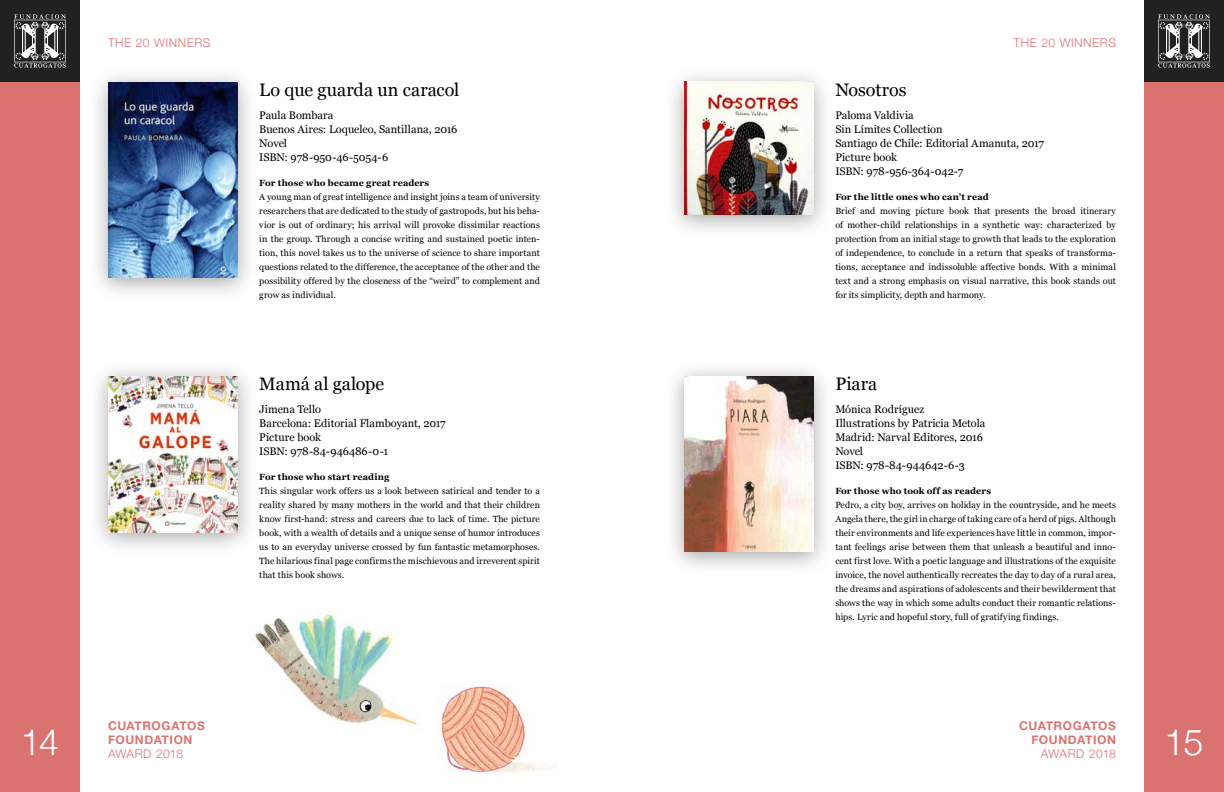
<style>
.page{position:relative;width:1224px;height:792px;background:#fff}
.page>*{position:absolute;margin:0;border:0;box-sizing:border-box;transform-origin:0 0}
.t1{font:300 36px "Helvetica Neue";color:#fff}
.t2{font:18px "Georgia";color:#000}
.t3{font:700 12px/14px "Helvetica Neue";letter-spacing:.045em;color:#da7370}
.t4{font:300 12px "Helvetica Neue";letter-spacing:.045em;color:#da7370}
.t5{font:300 12px "Helvetica Neue";letter-spacing:.01em;color:#da7370}
.t6{font:11px/14px "Georgia";color:#000}
.t7{font:9px/14px "Georgia";letter-spacing:.01em;color:#000;text-align:justify}
.t8{font:700 9px "Georgia";letter-spacing:.015em;color:#000}
</style>
<div class="page">
<img style="left:440px;top:686px;width:112px;height:89px">
<img style="left:253px;top:608px;width:164px;height:118px">
<div style="left:0;top:0;width:80px;height:792px;background:#222121"></div>
<div style="left:1144px;top:0;width:80px;height:792px;background:#222121"></div>
<div style="left:1144px;top:82px;width:80px;height:710px;background:#da7370"></div>
<div style="left:0;top:82px;width:80px;height:710px;background:#da7370"></div>
<svg style="left:1158px;top:14px;width:52px;height:54px"></svg>
<svg style="left:14px;top:14px;width:52px;height:54px"></svg>
<div style="left:88px;top:66px;width:169px;height:236px;background:#000;opacity:.35"></div>
<img style="left:108px;top:82px;width:129px;height:196px">
<div style="left:88px;top:360px;width:169px;height:196px;background:#000;opacity:.35"></div>
<img style="left:108px;top:376px;width:129px;height:156px">
<div style="left:664px;top:66px;width:169px;height:173px;background:#000;opacity:.35"></div>
<img style="left:684px;top:82px;width:129px;height:133px">
<div style="left:664px;top:360px;width:169px;height:216px;background:#000;opacity:.35"></div>
<img style="left:684px;top:376px;width:129px;height:176px">
<h1 class="t1" style="left:21px;top:714px;width:40px">14</h1>
<h3 class="t4" style="left:108px;top:33px;width:104px">THE 20 WINNERS</h3>
<h3 class="t4" style="left:1014px;top:33px;width:104px">THE 20 WINNERS</h3>
<h2 class="t2" style="left:259px;top:77px;width:201px">Lo que guarda un caracol</h2>
<p class="t6" style="left:259px;top:108px;width:200px">Paula Bombara<br>Buenos Aires: Loqueleo, Santillana, 2016<br>Novel<br>ISBN: 978-950-46-5054-6</p>
<p class="t8" style="left:259px;top:176px;width:171px">For those who became great readers</p>
<p class="t7" style="left:259px;top:190px;width:282px">A young man of great intelligence and insight joins a team of university researchers that are dedicated to the study of gastropods, but his beha&shy;vior is out of ordinary; his arrival will provoke dissimilar reactions in the group. Through a concise writing and sustained poetic inten&shy;tion, this novel takes us to the universe of science to share important questions related to the difference, the acceptance of the other and the possibility offered by the closeness of the “weird” to complement and grow as individual.</p>
<h2 class="t2" style="left:259px;top:371px;width:126px">Mamá al galope</h2>
<p class="t6" style="left:259px;top:402px;width:188px">Jimena Tello<br>Barcelona: Editorial Flamboyant, 2017<br>Picture book<br>ISBN: 978-84-946486-0-1</p>
<p class="t8" style="left:259px;top:470px;width:132px">For those who start reading</p>
<p class="t7" style="left:259px;top:484px;width:282px">This singular work offers us a look between satirical and tender to a reality shared by many mothers in the world and that their children know first-hand: stress and careers due to lack of time. The picture book, with a wealth of details and a unique sense of humor introduces us to an everyday universe crossed by fun fantastic metamorphoses.<br>The hilarious final page confirms the mischievous and irreverent spirit that this book shows.</p>
<h3 class="t3" style="left:108px;top:719px;width:98px">CUATROGATOS<br>FOUNDATION</h3>
<h3 class="t5" style="left:108px;top:744px;width:77px">AWARD 2018</h3>
<h2 class="t2" style="left:835px;top:77px;width:73px">Nosotros</h2>
<p class="t6" style="left:835px;top:108px;width:210px">Paloma Valdivia<br>Sin Límites Collection<br>Santiago de Chile: Editorial Amanuta, 2017<br>Picture book<br>ISBN: 978-956-364-042-7</p>
<p class="t8" style="left:835px;top:190px;width:155px">For the little ones who can’t read</p>
<p class="t7" style="left:835px;top:204px;width:282px">Brief and moving picture book that presents the broad itinerary of mother-child relationships in a synthetic way: characterized by protection from an initial stage to growth that leads to the exploration of independence, to conclude in a return that speaks of transforma&shy;tions, acceptance and indissoluble affective bonds. With a minimal text and a strong emphasis on visual narrative, this book stands out for its simplicity, depth and harmony.</p>
<h2 class="t2" style="left:835px;top:371px;width:43px">Piara</h2>
<p class="t6" style="left:835px;top:402px;width:152px">Mónica Rodríguez<br>Illustrations by Patricia Metola<br>Madrid: Narval Editores, 2016<br>Novel<br>ISBN: 978-84-944642-6-3</p>
<p class="t8" style="left:835px;top:484px;width:157px">For those who took off as readers</p>
<p class="t7" style="left:835px;top:498px;width:282px">Pedro, a city boy, arrives on holiday in the countryside, and he meets Angela there, the girl in charge of taking care of a herd of pigs. Although their environments and life experiences have little in common, impor&shy;tant feelings arise between them that unleash a beautiful and inno&shy;cent first love. With a poetic language and illustrations of the exquisite invoice, the novel authentically recreates the day to day of a rural area, the dreams and aspirations of adolescents and their bewilderment that shows the way in which some adults conduct their romantic relations&shy;hips. Lyric and hopeful story, full of gratifying findings.</p>
<h3 class="t3" style="left:1019px;top:719px;width:98px;text-align:right">CUATROGATOS<br>FOUNDATION</h3>
<h3 class="t5" style="left:1041px;top:744px;width:77px">AWARD 2018</h3>
<h1 class="t1" style="left:1165px;top:714px;width:40px">15</h1>
</div>
